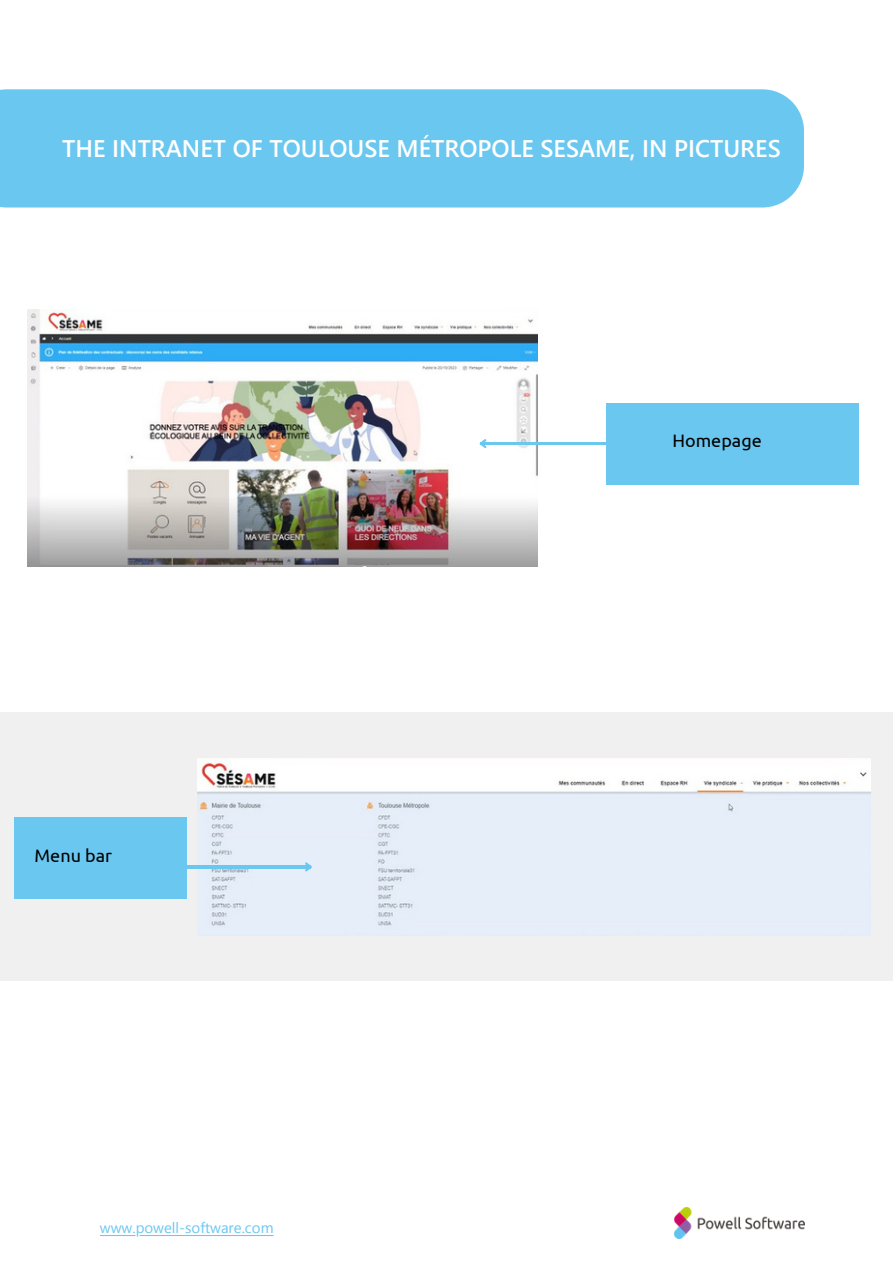
<style>
.page{position:relative;width:893px;height:1264px;background:#fff}
.page>*{position:absolute;margin:0;border:0;box-sizing:border-box;transform-origin:0 0}
.t1{font:600 24px "Segoe UI";color:#fff}
.t2{font:18px "Ubuntu";color:#000}
.t3{font:15px "Segoe UI";color:#6ac7f0}
</style>
<div class="page">
<img style="left:674px;top:1207px;width:130px;height:31px">
<img style="left:28px;top:310px;width:509px;height:256px">
<div style="left:0;top:713px;width:892px;height:267px;background:#f1f0f0"></div>
<img style="left:197px;top:758px;width:673px;height:177px">
<div style="left:14px;top:817px;width:173px;height:81px;background:#6ac7f0"></div>
<hr style="left:185px;top:865px;width:126px;height:3px;background:#6ac7f0">
<svg style="left:305px;top:862px;width:7px;height:9px"></svg>
<div style="left:0;top:89px;width:803px;height:118px;background:#6ac7f0"></div>
<div style="left:606px;top:403px;width:252px;height:81px;background:#6ac7f0"></div>
<hr style="left:480px;top:442px;width:126px;height:3px;background:#6ac7f0">
<svg style="left:479px;top:439px;width:7px;height:9px"></svg>
<p class="t1" style="left:62px;top:131px;width:719px">THE INTRANET OF TOULOUSE MÉTROPOLE SESAME, IN PICTURES</p>
<p class="t2" style="left:35px;top:845px;width:79px">Menu bar</p>
<p class="t3" style="left:100px;top:1216px;width:175px">www.powell-software.com</p>
<p class="t2" style="left:672px;top:430px;width:91px">Homepage</p>
</div>
